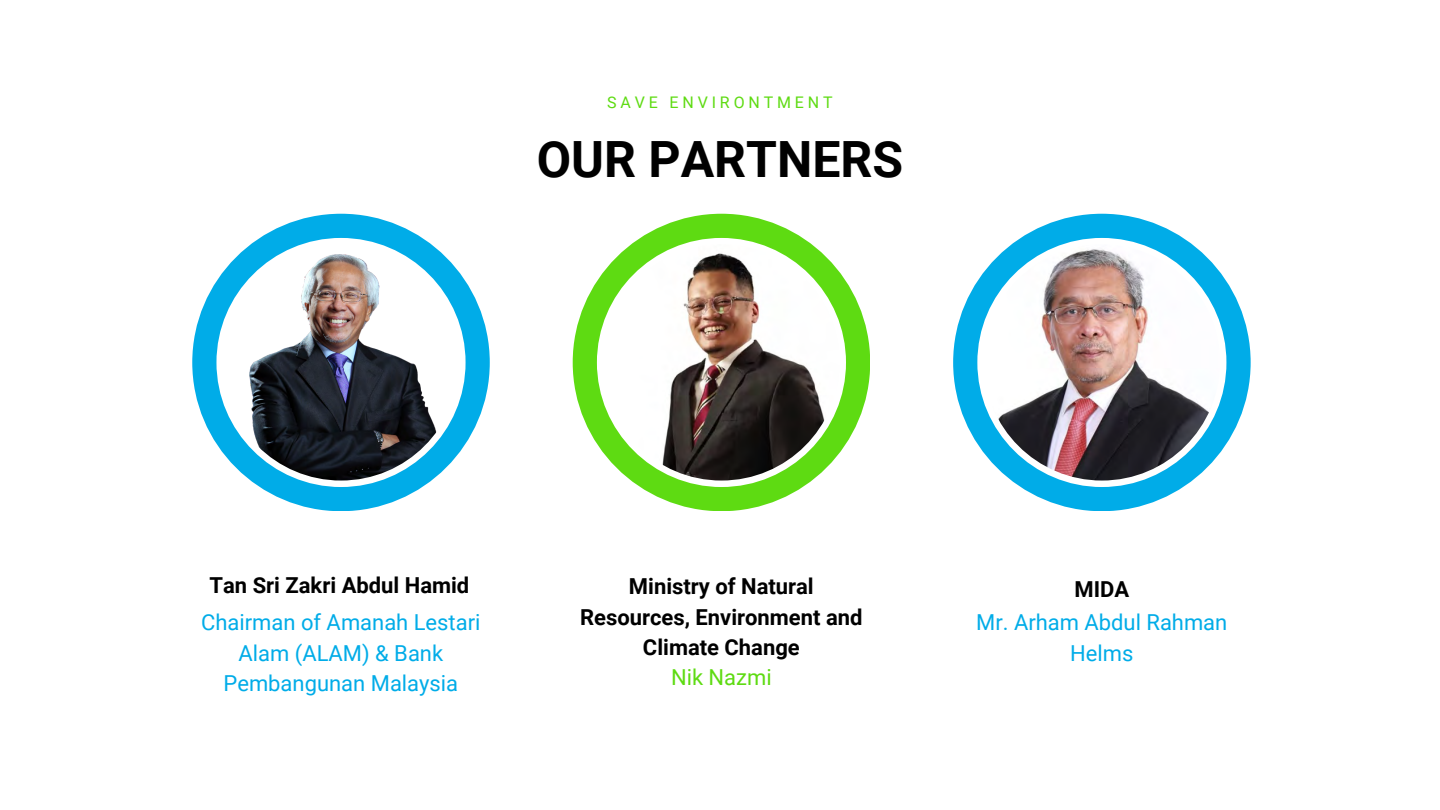
<style>
.page{position:relative;width:1440px;height:810px;background:#fff}
.page>*{position:absolute;margin:0;border:0;box-sizing:border-box;transform-origin:0 0}
.t1{font:700 50px "Roboto";color:#000}
.t2{font:22px/30.7px "Roboto";color:#00ace8;text-align:center}
.t3{font:700 22px/30.8px "Roboto";color:#000;text-align:center}
.t4{font:22px "Roboto";color:#5edb12}
.t5{font:16px "Roboto";letter-spacing:.24em;color:#5edb12}
</style>
<div class="page">
<svg style="left:192px;top:214px;width:298px;height:297px"></svg>
<svg style="left:573px;top:214px;width:297px;height:297px"></svg>
<svg style="left:953px;top:214px;width:298px;height:297px"></svg>
<p class="t5" style="left:607px;top:93px;width:227px">SAVE ENVIRONTMENT</p>
<h1 class="t1" style="left:537px;top:131px;width:368px">OUR PARTNERS</h1>
<p class="t3" style="left:210px;top:570px;width:261px">Tan Sri Zakri Abdul Hamid</p>
<p class="t2" style="left:201px;top:607px;width:281px">Chairman of Amanah Lestari<br>Alam (ALAM) &amp; Bank<br>Pembangunan Malaysia</p>
<p class="t3" style="left:580px;top:571px;width:284px">Ministry of Natural<br>Resources, Environment and<br>Climate Change</p>
<p class="t4" style="left:671px;top:664px;width:102px">Nik Nazmi</p>
<p class="t3" style="left:1075px;top:574px;width:56px">MIDA</p>
<p class="t2" style="left:976px;top:607px;width:253px">Mr. Arham Abdul Rahman<br>Helms</p>
</div>
